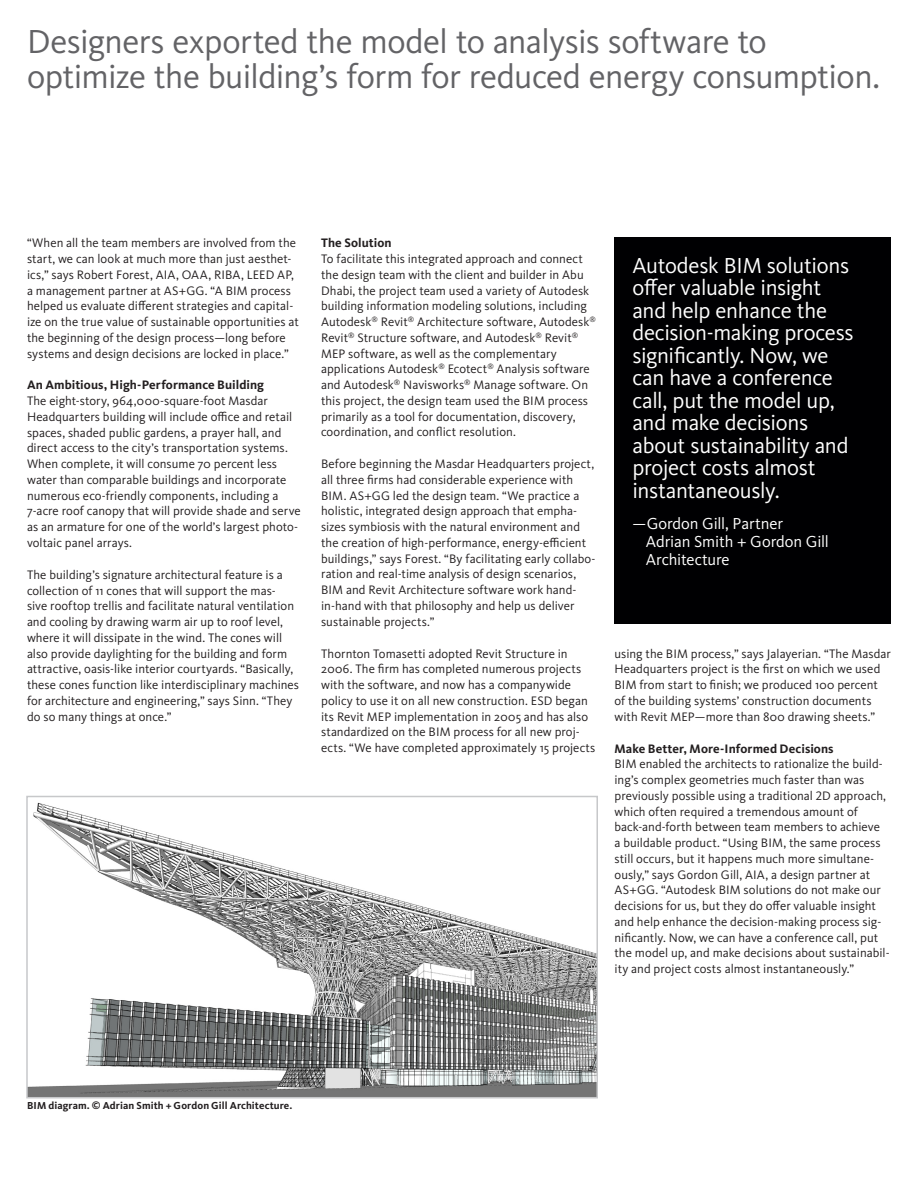
<style>
.page{position:relative;width:918px;height:1188px;background:#fff}
.page>*{position:absolute;margin:0;border:0;box-sizing:border-box;transform-origin:0 0}
.Inside_-_Display_Typ{font:34.5px/34.5px "Kievit Pro";letter-spacing:-.015em;color:#636366}
.Quote_-_Front_Sideba{font:22.5px/22.5px "Kievit Pro";letter-spacing:-.015em;color:#fff}
.Quote_-_Attribution{font:16.5px/18px "Kievit Pro";letter-spacing:-.01em;color:#fff}
.Body_-_Text{font:12.75px/15.8px "Kievit Pro";color:#231f20}
.Common_-_caption_hea{font:700 10.5px "Kievit Pro";letter-spacing:.01em;color:#231f20}
.s1{font-weight:700}
</style>
<div class="page">
<div style="left:615px;top:238px;width:276px;height:386px;background:#000002"></div>
<img style="left:29px;top:802px;width:566px;height:293px">
<div style="left:26px;top:796px;width:572px;height:302px;border:2px solid #c7c8ca"></div>
<p class="Inside_-_Display_Typ" style="left:27px;top:24px;width:855px">Designers exported the model to analysis software to optimize the building’s form for reduced energy consumption.</p>
<p class="Body_-_Text" style="left:27px;top:235px;width:273px">“When all the team members are involved from the start, we can look at much more than just aesthet&shy;ics,” says Robert Forest, AIA, OAA, RIBA, LEED AP, a management partner at AS+GG. “A BIM process helped us evaluate different strategies and capital&shy;ize on the true value of sustainable opportunities at the beginning of the design process—long before systems and design decisions are locked in place.”</p>
<p class="Body_-_Text" style="left:27px;top:377px;width:275px"><span class="s1">An Ambitious, High-Performance Building<br></span>The eight-story, 964,000-square-foot Masdar Headquarters building will include office and retail spaces, shaded public gardens, a prayer hall, and direct access to the city’s transportation systems.<br>When complete, it will consume 70 percent less water than comparable buildings and incorporate numerous eco-friendly components, including a 7-acre roof canopy that will provide shade and serve as an armature for one of the world’s largest photo&shy;voltaic panel arrays.</p>
<p class="Body_-_Text" style="left:27px;top:567px;width:274px">The building’s signature architectural feature is a collection of 11 cones that will support the mas&shy;sive rooftop trellis and facilitate natural ventilation and cooling by drawing warm air up to roof level, where it will dissipate in the wind. The cones will also provide daylighting for the building and form attractive, oasis-like interior courtyards. “Basically, these cones function like interdisciplinary machines for architecture and engineering,” says Sinn. “They do so many things at once.”</p>
<p class="Body_-_Text" style="left:321px;top:235px;width:276px"><span class="s1">The Solution<br></span>To facilitate this integrated approach and connect the design team with the client and builder in Abu Dhabi, the project team used a variety of Autodesk building information modeling solutions, including Autodesk<sup>®</sup> Revit<sup>®</sup> Architecture software, Autodesk<sup>® </sup>Revit<sup>®</sup> Structure software, and Autodesk<sup>®</sup> Revit<sup>® </sup>MEP software, as well as the complementary applications Autodesk<sup>®</sup> Ecotect<sup>®</sup> Analysis software and Autodesk<sup>®</sup> Navisworks<sup>®</sup> Manage software. On this project, the design team used the BIM process primarily as a tool for documentation, discovery, coordination, and conflict resolution.</p>
<p class="Body_-_Text" style="left:321px;top:456px;width:276px">Before beginning the Masdar Headquarters project, all three firms had considerable experience with BIM. AS+GG led the design team. “We practice a holistic, integrated design approach that empha&shy;sizes symbiosis with the natural environment and the creation of high-performance, energy-efficient buildings,” says Forest. “By facilitating early collabo&shy;ration and real-time analysis of design scenarios, BIM and Revit Architecture software work hand&shy;in-hand with that philosophy and help us deliver sustainable projects.”</p>
<p class="Body_-_Text" style="left:321px;top:645px;width:276px">Thornton Tomasetti adopted Revit Structure in 2006. The firm has completed numerous projects with the software, and now has a companywide policy to use it on all new construction. ESD began its Revit MEP implementation in 2005 and has also standardized on the BIM process for all new proj&shy;ects. “We have completed approximately 15 projects</p>
<p class="Body_-_Text" style="left:615px;top:645px;width:278px">using the BIM process,” says Jalayerian. “The Masdar Headquarters project is the first on which we used BIM from start to finish; we produced 100 percent of the building systems’ construction documents with Revit MEP—more than 800 drawing sheets.”</p>
<p class="Quote_-_Front_Sideba" style="left:632px;top:254px;width:223px">Autodesk BIM solutions offer valuable insight and help enhance the decision-making process significantly. Now, we can have a conference call, put the model up, and make decisions about sustainability and project costs almost instantaneously.</p>
<p class="Quote_-_Attribution" style="left:632px;top:514px;width:152px">—Gordon Gill, Partner</p>
<p class="Quote_-_Attribution" style="left:646px;top:532px;width:184px">Adrian Smith + Gordon Gill<br>Architecture</p>
<p class="Body_-_Text" style="left:615px;top:740px;width:277px"><span class="s1">Make Better, More-Informed Decisions<br></span>BIM enabled the architects to rationalize the build&shy;ing’s complex geometries much faster than was previously possible using a traditional 2D approach, which often required a tremendous amount of back-and-forth between team members to achieve<br>a buildable product. “Using BIM, the same process still occurs, but it happens much more simultane&shy;ously,” says Gordon Gill, AIA, a design partner at AS+GG. “Autodesk BIM solutions do not make our decisions for us, but they do offer valuable insight and help enhance the decision-making process sig&shy;nificantly. Now, we can have a conference call, put the model up, and make decisions about sustainabil&shy;ity and project costs almost instantaneously.”</p>
<p class="Common_-_caption_hea" style="left:27px;top:1099px;width:267px">BIM diagram. © Adrian Smith + Gordon Gill Architecture.</p>
</div>
